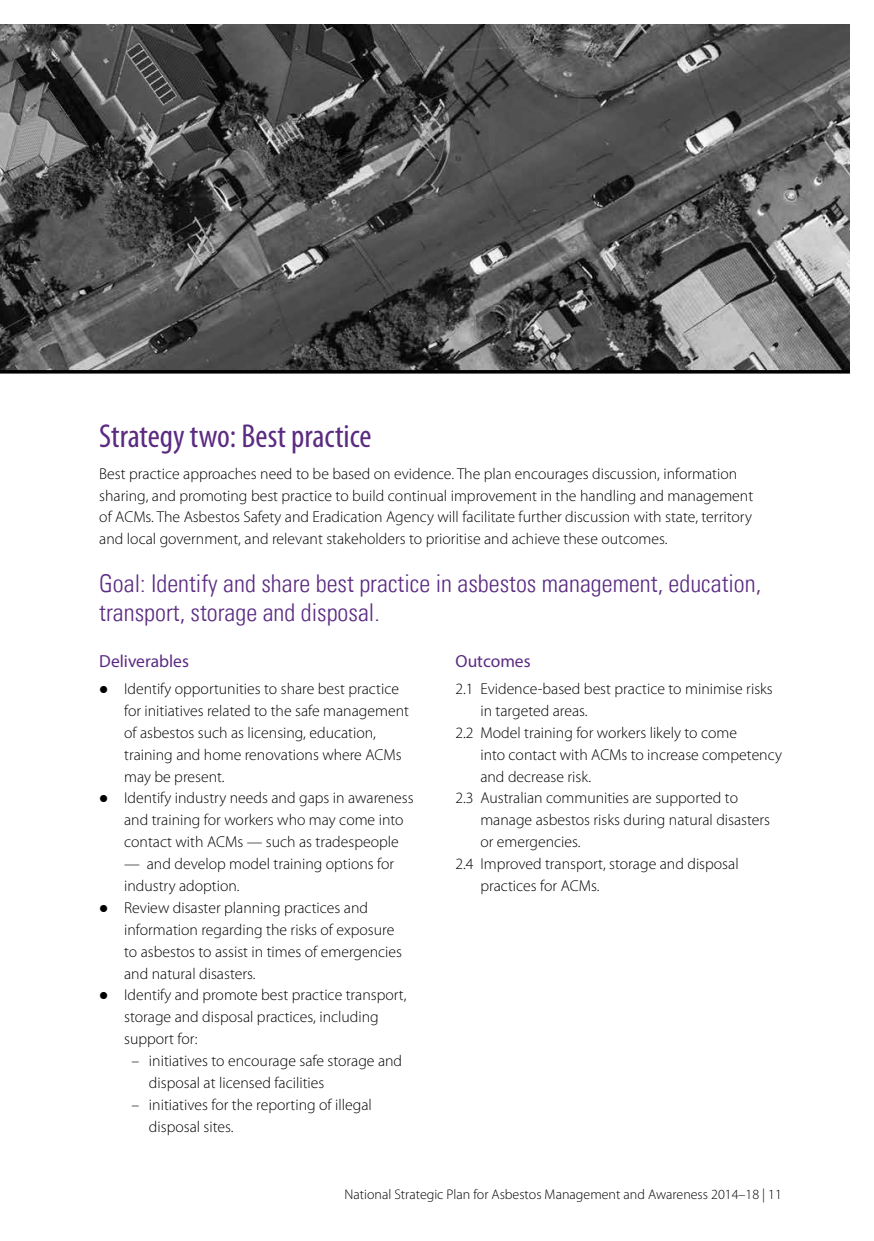
<style>
.page{position:relative;width:874px;height:1241px;background:#fff}
.page>*{position:absolute;margin:0;border:0;box-sizing:border-box;transform-origin:0 0}
.t1{font:condensed 33.25px "Myriad Pro";color:#5b2b82}
.t2{font:300 condensed 24.5px/29.8px "Univers LT";color:#5b2b82}
.t3{font:17.5px "Myriad Pro";color:#5b2b82}
.t4{font:300 15.75px/21.9px "Myriad Pro";color:#000}
.t5{font:300 14px "Myriad Pro";color:#000}
</style>
<div class="page">
<svg style="left:0;top:25px;width:848px;height:349px"></svg>
<h1 class="t1" style="left:99px;top:416px;width:274px">Strategy two: Best practice</h1>
<p class="t4" style="left:99px;top:462px;width:655px">Best practice approaches need to be based on evidence. The plan encourages discussion, information sharing, and promoting best practice to build continual improvement in the handling and management of ACMs. The Asbestos Safety and Eradication Agency will facilitate further discussion with state, territory and local government, and relevant stakeholders to prioritise and achieve these outcomes.</p>
<h2 class="t2" style="left:99px;top:568px;width:663px">Goal: Identify and share best practice in asbestos management, education, transport, storage and disposal.</h2>
<p class="t3" style="left:99px;top:650px;width:91px">Deliverables</p>
<p class="t4" style="left:124px;top:677px;width:291px">Identify opportunities to share best practice for initiatives related to the safe management of asbestos such as licensing, education, training and home renovations where ACMs may be present.<br>Identify industry needs and gaps in awareness and training for workers who may come into contact with ACMs — such as tradespeople</p>
<p class="t4" style="left:124px;top:852px;width:284px">— and develop model training options for industry adoption.<br>Review disaster planning practices and information regarding the risks of exposure to asbestos to assist in times of emergencies and natural disasters.<br>Identify and promote best practice transport, storage and disposal practices, including support for:</p>
<p class="t4" style="left:149px;top:1049px;width:255px;text-indent:-17px">– initiatives to encourage safe storage and disposal at licensed facilities</p>
<p class="t4" style="left:149px;top:1093px;width:224px;text-indent:-17px">– initiatives for the reporting of illegal disposal sites.</p>
<p class="t3" style="left:455px;top:650px;width:77px">Outcomes</p>
<p class="t4" style="left:455px;top:677px;width:318px">2.1 Evidence-based best practice to minimise risks</p>
<p class="t4" style="left:480px;top:699px;width:109px">in targeted areas.</p>
<p class="t4" style="left:455px;top:721px;width:283px">2.2 Model training for workers likely to come</p>
<p class="t4" style="left:480px;top:743px;width:303px">into contact with ACMs to increase competency</p>
<p class="t4" style="left:480px;top:765px;width:112px">and decrease risk.</p>
<p class="t4" style="left:455px;top:787px;width:284px">2.3 Australian communities are supported to</p>
<p class="t4" style="left:480px;top:808px;width:291px">manage asbestos risks during natural disasters</p>
<p class="t4" style="left:480px;top:830px;width:102px">or emergencies.</p>
<p class="t4" style="left:455px;top:852px;width:284px">2.4 Improved transport, storage and disposal</p>
<p class="t4" style="left:480px;top:874px;width:120px">practices for ACMs.</p>
<p class="t5" style="left:344px;top:1185px;width:438px">National Strategic Plan for Asbestos Management and Awareness 2014–18 | 11</p>
</div>
